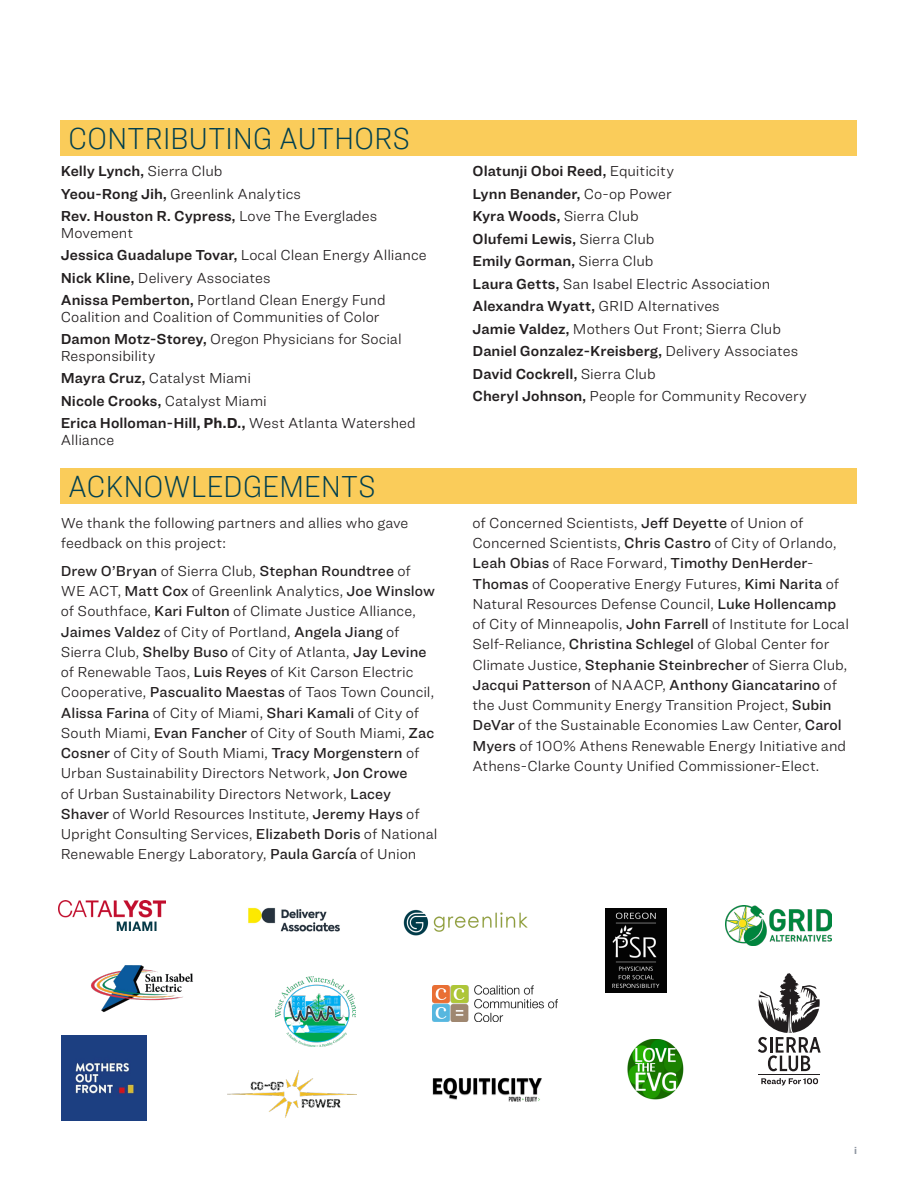
<style>
.page{position:relative;width:918px;height:1188px;background:#fff}
.page>*{position:absolute;margin:0;border:0;box-sizing:border-box;transform-origin:0 0}
.Heading_1{font:100 31.5px "Ringside Narrow";letter-spacing:-.005em;color:#003f4f}
.Body_Copy{font:300 15px/20.2px "Ringside";color:#231f20}
.Contributors{font:300 15px/16.5px "Ringside";color:#231f20}
.Contributors-2{font:15px "Ringside Regular Semi";color:#231f20}
.t1{font:700 10.5px "Ringside";color:#8e95a1}
.s1{font-family:"Ringside";font-weight:300}
.s2{font-family:"Ringside Regular Semi";font-weight:400}
.s3{font-weight:700}
.s4{font-weight:500}
</style>
<div class="page">
<div style="left:61px;top:121px;width:796px;height:35px;background:#facc5a"></div>
<div style="left:61px;top:469px;width:796px;height:35px;background:#facc5a"></div>
<img style="left:627px;top:1039px;width:57px;height:60px">
<svg style="left:758px;top:973px;width:63px;height:98px"></svg>
<hr style="left:758px;top:1075px;width:62px;height:1px;background:#211d1e">
<svg style="left:761px;top:1078px;width:57px;height:8px"></svg>
<img style="left:59px;top:901px;width:106px;height:30px">
<img style="left:248px;top:907px;width:92px;height:25px">
<img style="left:62px;top:1036px;width:85px;height:84px">
<img style="left:91px;top:965px;width:102px;height:48px">
<img style="left:433px;top:985px;width:124px;height:36px">
<img style="left:433px;top:1078px;width:109px;height:23px">
<img style="left:403px;top:909px;width:125px;height:27px">
<img style="left:726px;top:906px;width:105px;height:40px">
<img style="left:606px;top:908px;width:61px;height:85px">
<img style="left:227px;top:1071px;width:129px;height:47px">
<img style="left:275px;top:977px;width:80px;height:70px">
<p class="Heading_1" style="left:68px;top:117px;width:343px">CONTRIBUTING AUTHORS</p>
<p class="Contributors-2" style="left:61px;top:160px;width:163px">Kelly Lynch, <span class="s1">Sierra Club</span></p>
<p class="Contributors" style="left:61px;top:185px;width:242px"><span class="s2">Yeou-Rong Jih,</span> Greenlink Analytics</p>
<p class="Contributors" style="left:61px;top:207px;width:318px"><span class="s2">Rev. Houston R. Cypress,</span> Love The Everglades<br>Movement</p>
<p class="Contributors" style="left:61px;top:246px;width:368px"><span class="s2">Jessica Guadalupe Tovar,</span> Local Clean Energy Alliance</p>
<p class="Contributors" style="left:61px;top:269px;width:211px"><span class="s2">Nick Kline,</span> Delivery Associates</p>
<p class="Contributors" style="left:61px;top:291px;width:327px"><span class="s2">Anissa Pemberton,</span> Portland Clean Energy Fund<br>Coalition and Coalition of Communities of Color</p>
<p class="Contributors" style="left:61px;top:330px;width:342px"><span class="s2">Damon Motz-Storey,</span> Oregon Physicians for Social<br>Responsibility</p>
<p class="Contributors" style="left:61px;top:369px;width:192px"><span class="s2">Mayra Cruz,</span> Catalyst Miami</p>
<p class="Contributors-2" style="left:61px;top:390px;width:208px">Nicole Crooks, <span class="s1">Catalyst Miami</span></p>
<p class="Contributors" style="left:61px;top:414px;width:357px"><span class="s2">Erica Holloman-Hil</span><span class="s3">l, Ph.D.,</span> West Atlanta Watershed<br>Alliance</p>
<p class="Heading_1" style="left:68px;top:465px;width:309px">ACKNOWLEDGEMENTS</p>
<p class="Body_Copy" style="left:61px;top:512px;width:349px">We thank the following partners and allies who gave feedback on this project:</p>
<p class="Body_Copy" style="left:61px;top:560px;width:378px"><span class="s4">Drew O’Bryan</span> of Sierra Club, <span class="s4">Stephan Roundtree</span> of WE ACT, <span class="s4">Matt Cox</span> of Greenlink Analytics, <span class="s4">Joe Winslow </span>of Southface, <span class="s4">Kari Fulton</span> of Climate Justice Alliance, <span class="s4">Jaimes Valdez</span> of City of Portland, <span class="s4">Angela Jiang</span> of Sierra Club, <span class="s4">Shelby Buso</span> of City of Atlanta, <span class="s4">Jay Levine </span>of Renewable Taos, <span class="s4">Luis Reyes</span> of Kit Carson Electric Cooperative, <span class="s4">Pascualito Maestas</span> of Taos Town Council, <span class="s4">Alissa Farina</span> of City of Miami, <span class="s4">Shari Kamali</span> of City of South Miami, <span class="s4">Evan Fancher</span> of City of South Miami, <span class="s4">Zac Cosner</span> of City of South Miami, <span class="s4">Tracy Morgenstern</span> of Urban Sustainability Directors Network, <span class="s4">Jon Crowe<br></span>of Urban Sustainability Directors Network, <span class="s4">Lacey Shaver</span> of World Resources Institute, <span class="s4">Jeremy Hays</span> of Upright Consulting Services, <span class="s4">Elizabeth Doris</span> of National Renewable Energy Laboratory, <span class="s4">Paula García</span> of Union</p>
<p class="Contributors-2" style="left:472px;top:160px;width:203px">Olatunji Oboi Reed, <span class="s1">Equiticity</span></p>
<p class="Contributors-2" style="left:472px;top:183px;width:201px">Lynn Benander, <span class="s1">Co-op Power</span></p>
<p class="Contributors-2" style="left:472px;top:205px;width:168px">Kyra Woods, <span class="s1">Sierra Club</span></p>
<p class="Contributors-2" style="left:472px;top:228px;width:183px">Olufemi Lewis, <span class="s1">Sierra Club</span></p>
<p class="Contributors-2" style="left:472px;top:250px;width:182px">Emily Gorman, <span class="s1">Sierra Club</span></p>
<p class="Contributors" style="left:472px;top:275px;width:299px"><span class="s2">Laura Getts,</span> San Isabel Electric Association</p>
<p class="Contributors" style="left:472px;top:297px;width:249px"><span class="s2">Alexandra Wyatt,</span> GRID Alternatives</p>
<p class="Contributors" style="left:472px;top:320px;width:310px"><span class="s2">Jamie Valdez,</span> Mothers Out Front; Sierra Club</p>
<p class="Contributors-2" style="left:472px;top:340px;width:327px">Daniel Gonzalez-Kreisberg, <span class="s1">Delivery Associates</span></p>
<p class="Contributors-2" style="left:472px;top:363px;width:185px">David Cockrell, <span class="s1">Sierra Club</span></p>
<p class="Contributors" style="left:472px;top:387px;width:336px"><span class="s2">Cheryl Johnson,</span> People for Community Recovery</p>
<p class="Body_Copy" style="left:472px;top:512px;width:378px">of Concerned Scientists, <span class="s4">Jeff Deyette</span> of Union of Concerned Scientists, <span class="s4">Chris Castro</span> of City of Orlando, <span class="s4">Leah Obias</span> of Race Forward, <span class="s4">Timothy DenHerder</span>-<span class="s4">Thomas</span> of Cooperative Energy Futures, <span class="s4">Kimi Narita</span> of Natural Resources Defense Council, <span class="s4">Luke Hollencamp </span>of City of Minneapolis, <span class="s4">John Farrell</span> of Institute for Local Self-Reliance, <span class="s4">Christina Schlegel</span> of Global Center for Climate Justice, <span class="s4">Stephanie Steinbrecher</span> of Sierra Club, <span class="s4">Jacqui Patterson</span> of NAACP, <span class="s4">Anthony Giancatarino</span> of the Just Community Energy Transition Project, <span class="s4">Subin DeVar</span> of the Sustainable Economies Law Center, <span class="s4">Carol Myers</span> of 100% Athens Renewable Energy Initiative and Athens-Clarke County Unified Commissioner-Elect.</p>
<p class="t1" style="left:854px;top:1143px;width:4px">i</p>
</div>
